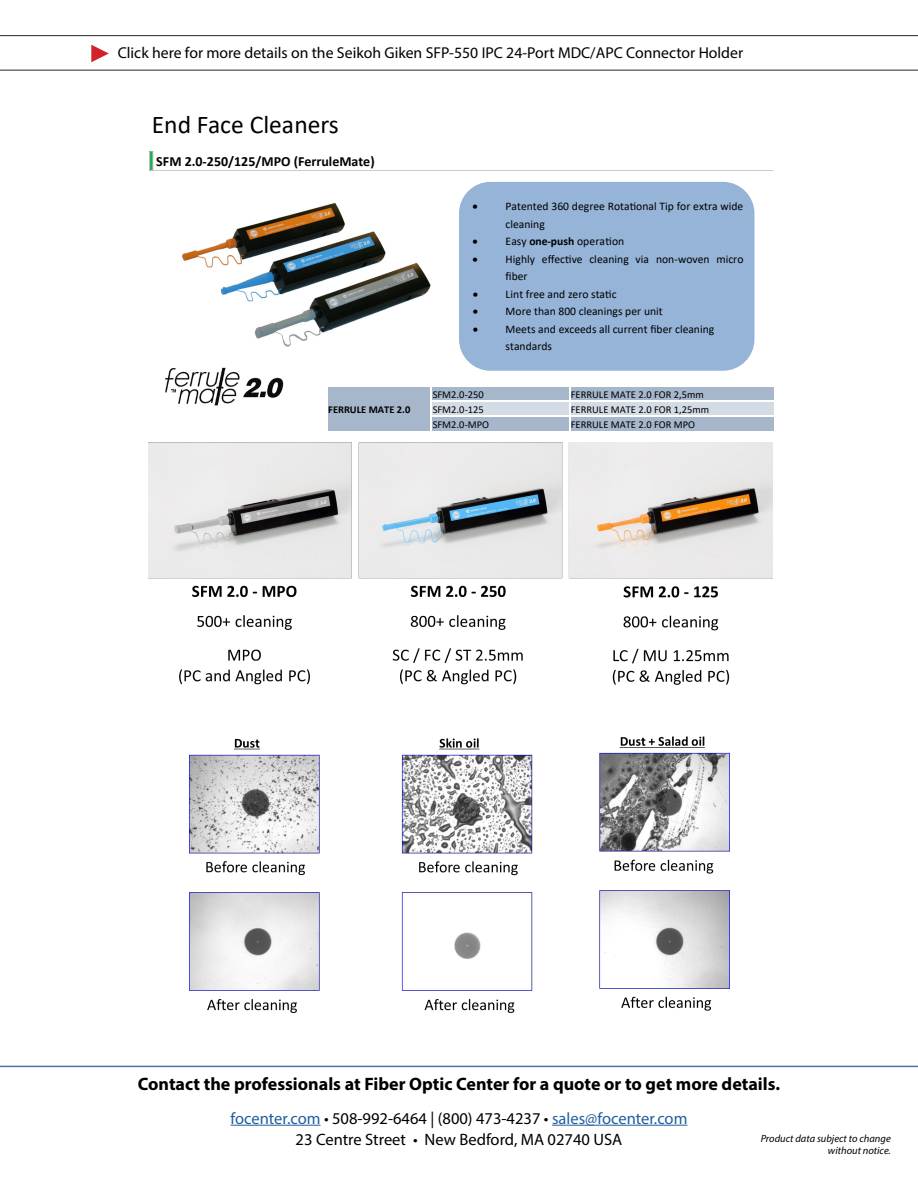
<style>
.page{position:relative;width:918px;height:1188px;background:#fff}
.page>*{position:absolute;margin:0;border:0;box-sizing:border-box;transform-origin:0 0}
.t1{font:25.5px "Calibri";color:#000}
.t2{font:700 18px "Myriad Pro";color:#000}
.t3{font:16.5px "Myriad Pro";color:#215e9e}
.t4{font:16.5px "Myriad Pro";color:#000}
.t5{font:15.75px "Myriad Pro";color:#000}
.t6{font:700 13.95px "Calibri";color:#000}
.t7{font:11.55px/17.4px "Calibri";color:#000}
.t8{font:10.5px "Calibri";color:#000}
.t9{font:italic 10.5px/12.6px "Myriad Pro";color:#000;text-align:right}
.t10{font:700 10.5px "Calibri";color:#000}
.s1{font-weight:700}
.s2{color:#000}
</style>
<div class="page">
<hr style="left:231px;top:1125px;width:90px;height:1px;background:#215e9e">
<hr style="left:552px;top:1125px;width:135px;height:1px;background:#215e9e">
<hr style="left:0;top:1066px;width:918px;height:1px;background:#4f70a8">
<hr style="left:0;top:70px;width:918px;height:1px;background:#262626">
<svg style="left:91px;top:45px;width:18px;height:17px"></svg>
<hr style="left:0;top:35px;width:918px;height:1px;background:#262626">
<img style="left:182px;top:202px;width:249px;height:145px">
<img style="left:149px;top:152px;width:624px;height:19px">
<div style="left:459px;top:182px;width:295px;height:189px;background:#95b4d8;border-radius:31px"></div>
<img style="left:165px;top:367px;width:119px;height:39px">
<img style="left:149px;top:442px;width:624px;height:243px">
<div style="left:431px;top:386px;width:139px;height:14px;background:#a6b6cb"></div>
<div style="left:570px;top:386px;width:206px;height:14px;background:#a6b6cb"></div>
<div style="left:326px;top:386px;width:105px;height:47px;background:#a6b6cb"></div>
<div style="left:431px;top:400px;width:139px;height:16px;background:#d3dbe5"></div>
<div style="left:570px;top:400px;width:206px;height:16px;background:#d3dbe5"></div>
<div style="left:431px;top:416px;width:139px;height:17px;background:#a6b6cb"></div>
<div style="left:570px;top:416px;width:206px;height:17px;background:#a6b6cb"></div>
<hr style="left:431px;top:387px;width:1px;height:45px;background:#fff">
<hr style="left:569px;top:387px;width:1px;height:45px;background:#fff">
<hr style="left:775px;top:386px;width:1px;height:46px;background:#fff">
<hr style="left:326px;top:386px;width:1px;height:46px;background:#fff">
<hr style="left:326px;top:386px;width:450px;height:1px;background:#fff">
<hr style="left:431px;top:400px;width:139px;height:1px;background:#fff">
<hr style="left:570px;top:400px;width:205px;height:1px;background:#fff">
<hr style="left:431px;top:416px;width:139px;height:1px;background:#fff">
<hr style="left:570px;top:416px;width:205px;height:1px;background:#fff">
<hr style="left:326px;top:432px;width:450px;height:1px;background:#fff">
<img style="left:189px;top:736px;width:541px;height:277px">
<p class="t5" style="left:118px;top:43px;width:627px">Click here for more details on the Seikoh Giken SFP-550 IPC 24-Port MDC/APC Connector Holder</p>
<h1 class="t1" style="left:152px;top:107px;width:189px">End Face Cleaners</h1>
<p class="t6" style="left:156px;top:151px;width:220px">SFM 2.0-250/125/MPO (FerruleMate)</p>
<p class="t7" style="left:506px;top:197px;width:239px;text-indent:-33px">• Patented 360 degree Rotational Tip for extra wide cleaning</p>
<p class="t7" style="left:473px;top:232px;width:153px">• Easy <span class="s1">one-push</span> operation</p>
<p class="t7" style="left:506px;top:250px;width:239px;text-indent:-33px">• Highly effective cleaning via non-woven micro fiber</p>
<p class="t7" style="left:473px;top:285px;width:146px">• Lint free and zero static</p>
<p class="t7" style="left:473px;top:302px;width:192px">• More than 800 cleanings per unit</p>
<p class="t7" style="left:506px;top:320px;width:210px;text-indent:-33px">• Meets and exceeds all current fiber cleaning standards</p>
<p class="t8" style="left:433px;top:387px;width:53px">SFM2.0-250</p>
<p class="t8" style="left:571px;top:387px;width:135px">FERRULE MATE 2.0 FOR 2,5mm</p>
<p class="t10" style="left:328px;top:402px;width:84px">FERRULE MATE 2.0</p>
<p class="t8" style="left:433px;top:402px;width:53px">SFM2.0-125</p>
<p class="t8" style="left:571px;top:402px;width:140px">FERRULE MATE 2.0 FOR 1,25mm</p>
<p class="t8" style="left:433px;top:418px;width:58px">SFM2.0-MPO</p>
<p class="t8" style="left:571px;top:418px;width:126px">FERRULE MATE 2.0 FOR MPO</p>
<p class="t2" style="left:138px;top:1072px;width:644px">Contact the professionals at Fiber Optic Center for a quote or to get more details.</p>
<p class="t3" style="left:231px;top:1108px;width:458px">focenter.com <span class="s2">• 508-992-6464 | (800) 473-4237 •</span> sales@focenter.com</p>
<p class="t4" style="left:296px;top:1129px;width:328px">23 Centre Street • New Bedford, MA 02740 USA</p>
<p class="t9" style="left:761px;top:1132px;width:132px">Product data subject to change without notice.</p>
</div>
